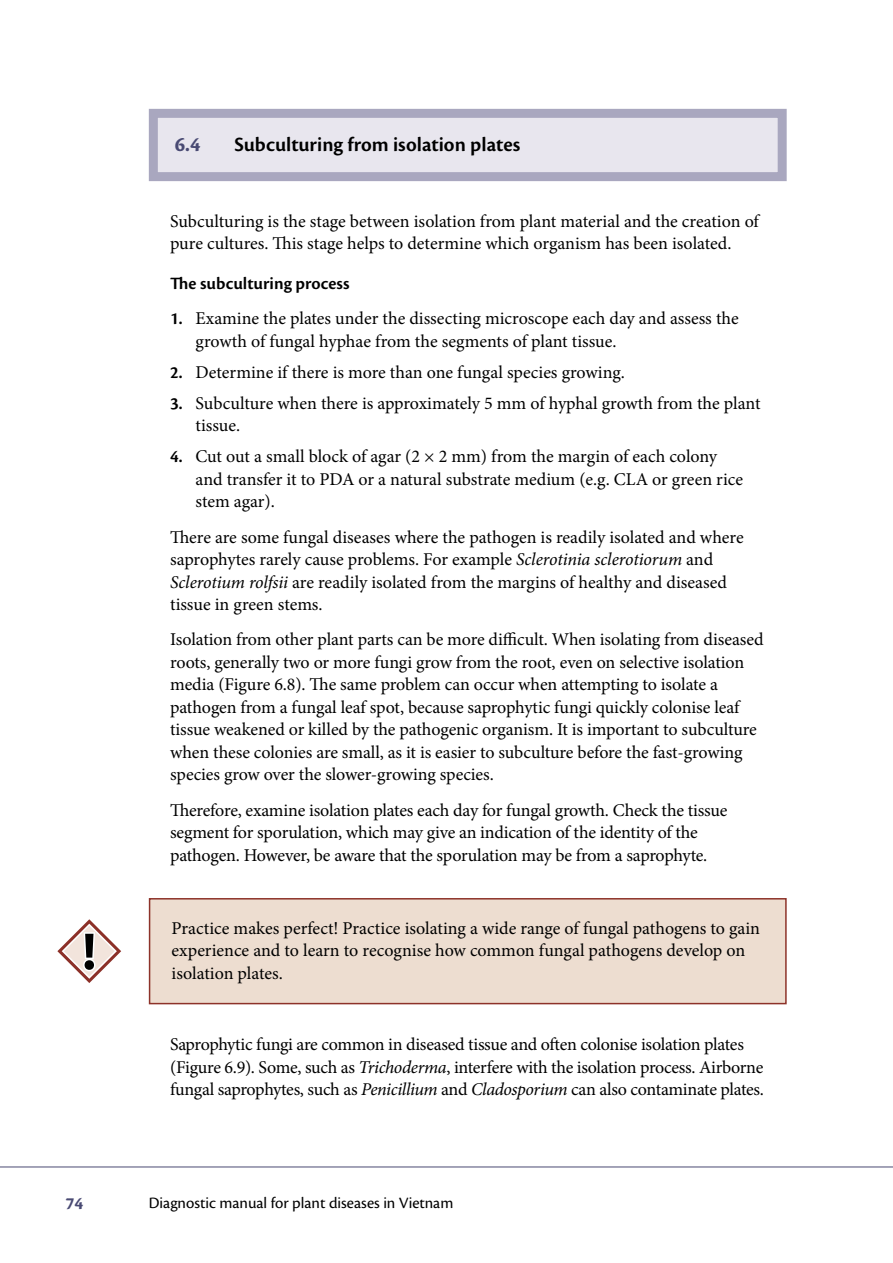
<style>
.page{position:relative;width:893px;height:1263px;background:#fff}
.page>*{position:absolute;margin:0;border:0;box-sizing:border-box;transform-origin:0 0}
.t1{font:600 21px "Cronos Pro";color:#000}
.t2{font:700 21px "Cronos Pro";color:#494a73}
.t3{font:18px/22.5px "Minion Pro";letter-spacing:-.005em;color:#000}
.t4{font:600 18px "Cronos Pro";color:#000}
.t5{font:700 18px "Cronos Pro";color:#494a73}
.t6{font:16.5px "Cronos Pro";color:#000}
.s1{font-family:"Cronos Pro";font-weight:600}
.s2{font-style:italic}
</style>
<div class="page">
<hr style="left:0;top:1167px;width:893px;height:1px;background:#494a73">
<div style="left:153px;top:113px;width:629px;height:64px;background:#e8e6ee"></div>
<div style="left:149px;top:109px;width:638px;height:72px;border:9px solid #a9a7bf"></div>
<div style="left:150px;top:899px;width:636px;height:104px;background:#edddd0"></div>
<div style="left:149px;top:898px;width:638px;height:106px;border:2px solid #8d3229"></div>
<svg style="left:57px;top:919px;width:64px;height:64px"></svg>
<p class="t2" style="left:175px;top:133px;width:27px">6.4</p>
<p class="t1" style="left:234px;top:133px;width:288px">Subculturing from isolation plates</p>
<p class="t3" style="left:170px;top:210px;width:590px">Subculturing is the stage between isolation from plant material and the creation of pure cultures. This stage helps to determine which organism has been isolated.</p>
<p class="t4" style="left:170px;top:273px;width:181px">The subculturing process</p>
<p class="t3" style="left:196px;top:307px;width:545px;text-indent:-26px"><span class="s1">1.</span> Examine the plates under the dissecting microscope each day and assess the growth of fungal hyphae from the segments of plant tissue.</p>
<p class="t3" style="left:170px;top:361px;width:456px"><span class="s1">2.</span> Determine if there is more than one fungal species growing.</p>
<p class="t3" style="left:196px;top:392px;width:566px;text-indent:-26px"><span class="s1">3.</span> Subculture when there is approximately 5 mm of hyphal growth from the plant tissue.</p>
<p class="t3" style="left:196px;top:445px;width:549px;text-indent:-26px"><span class="s1">4.</span> Cut out a small block of agar (2 × 2 mm) from the margin of each colony and transfer it to PDA or a natural substrate medium (e.g. CLA or green rice stem agar).</p>
<p class="t3" style="left:170px;top:526px;width:575px">There are some fungal diseases where the pathogen is readily isolated and where saprophytes rarely cause problems. For example <span class="s2">Sclerotinia sclerotiorum</span> and <span class="s2">Sclerotium rolfsii</span> are readily isolated from the margins of healthy and diseased tissue in green stems.</p>
<p class="t3" style="left:170px;top:628px;width:595px">Isolation from other plant parts can be more difficult. When isolating from diseased roots, generally two or more fungi grow from the root, even on selective isolation media (Figure 6.8). The same problem can occur when attempting to isolate a pathogen from a fungal leaf spot, because saprophytic fungi quickly colonise leaf tissue weakened or killed by the pathogenic organism. It is important to subculture when these colonies are small, as it is easier to subculture before the fast-growing species grow over the slower-growing species.</p>
<p class="t3" style="left:170px;top:799px;width:559px">Therefore, examine isolation plates each day for fungal growth. Check the tissue segment for sporulation, which may give an indication of the identity of the pathogen. However, be aware that the sporulation may be from a saprophyte.</p>
<p class="t3" style="left:172px;top:917px;width:590px">Practice makes perfect! Practice isolating a wide range of fungal pathogens to gain experience and to learn to recognise how common fungal pathogens develop on isolation plates.</p>
<p class="t3" style="left:170px;top:1033px;width:595px">Saprophytic fungi are common in diseased tissue and often colonise isolation plates (Figure 6.9). Some, such as <span class="s2">Trichoderma</span>, interfere with the isolation process. Airborne fungal saprophytes, such as <span class="s2">Penicillium</span> and <span class="s2">Cladosporium</span> can also contaminate plates.</p>
<p class="t5" style="left:65px;top:1193px;width:19px">74</p>
<p class="t6" style="left:149px;top:1193px;width:306px">Diagnostic manual for plant diseases in Vietnam</p>
</div>
